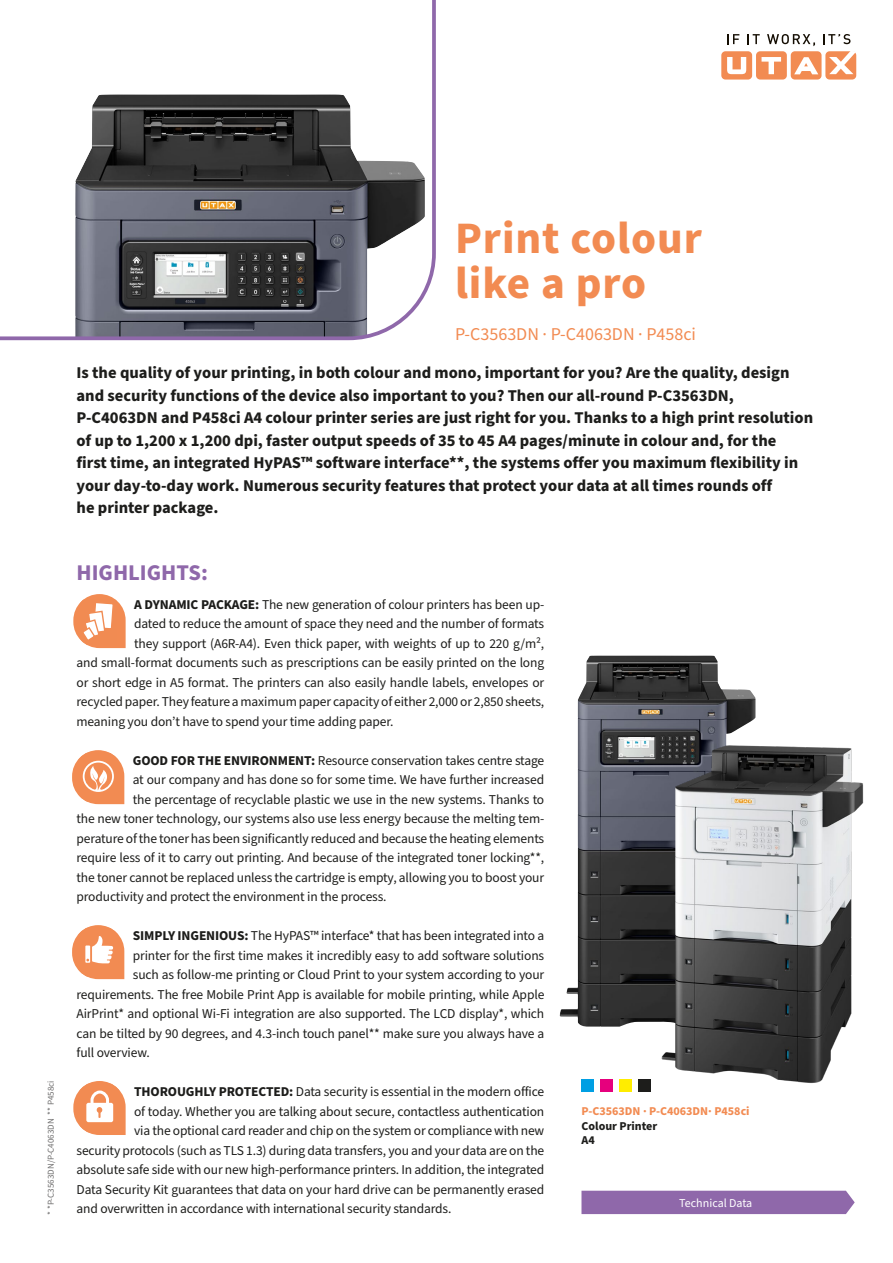
<style>
.page{position:relative;width:893px;height:1263px;background:#fff}
.page>*{position:absolute;margin:0;border:0;box-sizing:border-box;transform-origin:0 0}
.t1{font:700 45px/45px "Source Sans Pro";letter-spacing:.02em;color:#f28b52}
.t2{font:700 22.5px "Source Sans Pro";color:#8f68aa}
.t3{font:18px "Source Sans Pro";color:#f28b52}
.t4{font:700 16.5px/22.5px "Source Sans Pro";color:#1d1d1b}
.t5{font:13.5px "Source Sans Pro";letter-spacing:-.01em;color:#1d1d1b}
.t6{font:700 12px "Source Sans Pro";color:#f28b52}
.t7{font:700 12px/14.4px "Source Sans Pro";color:#1d1d1b}
.t8{font:12px "Source Sans Pro";color:#fff}
.t9{font:9px "Source Sans Pro";color:#706f6f}
.s1{font-weight:700}
</style>
<div class="page">
<svg style="left:0;top:0;width:436px;height:341px"></svg>
<div style="left:581px;top:1191px;width:274px;height:23px;background:#8f68aa"></div>
<div style="left:721px;top:51px;width:31px;height:29px;background:#f28b52;border-radius:4px"></div>
<div style="left:756px;top:51px;width:31px;height:29px;background:#f28b52;border-radius:4px"></div>
<div style="left:791px;top:51px;width:30px;height:29px;background:#f28b52;border-radius:4px"></div>
<div style="left:825px;top:51px;width:31px;height:29px;background:#f28b52;border-radius:4px"></div>
<svg style="left:727px;top:57px;width:19px;height:17px"></svg>
<svg style="left:761px;top:57px;width:20px;height:17px"></svg>
<svg style="left:829px;top:51px;width:27px;height:23px"></svg>
<svg style="left:794px;top:57px;width:24px;height:17px"></svg>
<svg style="left:727px;top:34px;width:12px;height:10px"></svg>
<svg style="left:748px;top:34px;width:12px;height:10px"></svg>
<svg style="left:767px;top:34px;width:48px;height:12px"></svg>
<svg style="left:823px;top:34px;width:27px;height:10px"></svg>
<div style="left:638px;top:1079px;width:13px;height:13px;background:#1d1d1b"></div>
<div style="left:619px;top:1079px;width:13px;height:13px;background:#ffed00"></div>
<div style="left:581px;top:1079px;width:13px;height:13px;background:#009fe3"></div>
<div style="left:600px;top:1079px;width:13px;height:13px;background:#e6007d"></div>
<img style="left:560px;top:655px;width:195px;height:372px">
<img style="left:657px;top:741px;width:207px;height:342px">
<svg style="left:73px;top:594px;width:53px;height:54px"></svg>
<svg style="left:72px;top:750px;width:52px;height:54px"></svg>
<svg style="left:72px;top:925px;width:52px;height:54px"></svg>
<svg style="left:73px;top:1081px;width:53px;height:54px"></svg>
<p class="t9" style="left:45px;top:1215px;width:136px;rotate:-90deg">* *P-C3563DN/P-C4063DN ** P458ci</p>
<h1 class="t1" style="left:455px;top:216px;width:249px">Print colour like a pro</h1>
<h3 class="t3" style="left:455px;top:322px;width:243px">P-C3563DN · P-C4063DN · P458ci</h3>
<p class="t4" style="left:77px;top:362px;width:738px">Is the quality of your printing, in both colour and mono, important for you? Are the quality, design and security functions of the device also important to you? Then our all-round P-C3563DN, P-C4063DN and P458ci A4 colour printer series are just right for you. Thanks to a high print resolution of up to 1,200 x 1,200 dpi, faster output speeds of 35 to 45 A4 pages/minute in colour and, for the<br>first time, an integrated HyPAS™ software interface**, the systems offer you maximum flexibility in your day-to-day work. Numerous security features that protect your data at all times rounds off<br>he printer package.</p>
<h2 class="t2" style="left:77px;top:557px;width:133px">HIGHLIGHTS:</h2>
<p class="t5" style="left:134px;top:595px;width:412px"><span class="s1">A DYNAMIC PACKAGE:</span> The new generation of colour printers has been up-</p>
<p class="t5" style="left:134px;top:615px;width:412px">dated to reduce the amount of space they need and the number of formats</p>
<p class="t5" style="left:134px;top:634px;width:412px">they support (A6R-A4). Even thick paper, with weights of up to 220 g/m²,</p>
<p class="t5" style="left:77px;top:654px;width:469px">and small-format documents such as prescriptions can be easily printed on the long</p>
<p class="t5" style="left:77px;top:673px;width:469px">or short edge in A5 format. The printers can also easily handle labels, envelopes or</p>
<p class="t5" style="left:77px;top:693px;width:469px">recycled paper. They feature a maximum paper capacity of either 2,000 or 2,850 sheets,</p>
<p class="t5" style="left:77px;top:712px;width:319px">meaning you don’t have to spend your time adding paper.</p>
<p class="t5" style="left:133px;top:751px;width:413px"><span class="s1">GOOD FOR THE ENVIRONMENT:</span> Resource conservation takes centre stage</p>
<p class="t5" style="left:133px;top:771px;width:413px">at our company and has done so for some time. We have further increased</p>
<p class="t5" style="left:133px;top:790px;width:413px">the percentage of recyclable plastic we use in the new systems. Thanks to</p>
<p class="t5" style="left:77px;top:809px;width:469px">the new toner technology, our systems also use less energy because the melting tem-</p>
<p class="t5" style="left:77px;top:829px;width:469px">perature of the toner has been significantly reduced and because the heating elements</p>
<p class="t5" style="left:77px;top:848px;width:469px">require less of it to carry out printing. And because of the integrated toner locking**,</p>
<p class="t5" style="left:77px;top:868px;width:469px">the toner cannot be replaced unless the cartridge is empty, allowing you to boost your</p>
<p class="t5" style="left:77px;top:887px;width:312px">productivity and protect the environment in the process.</p>
<p class="t5" style="left:133px;top:926px;width:413px"><span class="s1">SIMPLY INGENIOUS:</span> The HyPAS™ interface* that has been integrated into a</p>
<p class="t5" style="left:133px;top:946px;width:413px">printer for the first time makes it incredibly easy to add software solutions</p>
<p class="t5" style="left:133px;top:965px;width:413px">such as follow-me printing or Cloud Print to your system according to your</p>
<p class="t5" style="left:77px;top:985px;width:469px">requirements. The free Mobile Print App is available for mobile printing, while Apple</p>
<p class="t5" style="left:77px;top:1004px;width:469px">AirPrint* and optional Wi-Fi integration are also supported. The LCD display*, which</p>
<p class="t5" style="left:77px;top:1024px;width:469px">can be tilted by 90 degrees, and 4.3-inch touch panel** make sure you always have a</p>
<p class="t5" style="left:77px;top:1043px;width:75px">full overview.</p>
<p class="t5" style="left:134px;top:1082px;width:412px"><span class="s1">THOROUGHLY PROTECTED:</span> Data security is essential in the modern office</p>
<p class="t5" style="left:134px;top:1102px;width:412px">of today. Whether you are talking about secure, contactless authentication</p>
<p class="t5" style="left:134px;top:1121px;width:412px">via the optional card reader and chip on the system or compliance with new</p>
<p class="t5" style="left:77px;top:1141px;width:469px">security protocols (such as TLS 1.3) during data transfers, you and your data are on the</p>
<p class="t5" style="left:77px;top:1160px;width:469px">absolute safe side with our new high-performance printers. In addition, the integrated</p>
<p class="t5" style="left:77px;top:1180px;width:469px">Data Security Kit guarantees that data on your hard drive can be permanently erased</p>
<p class="t5" style="left:77px;top:1199px;width:376px">and overwritten in accordance with international security standards.</p>
<p class="t6" style="left:581px;top:1103px;width:170px">P-C3563DN · P-C4063DN· P458ci</p>
<p class="t7" style="left:581px;top:1119px;width:77px">Colour Printer<br>A4</p>
<p class="t8" style="left:679px;top:1195px;width:75px">Technical Data</p>
</div>
